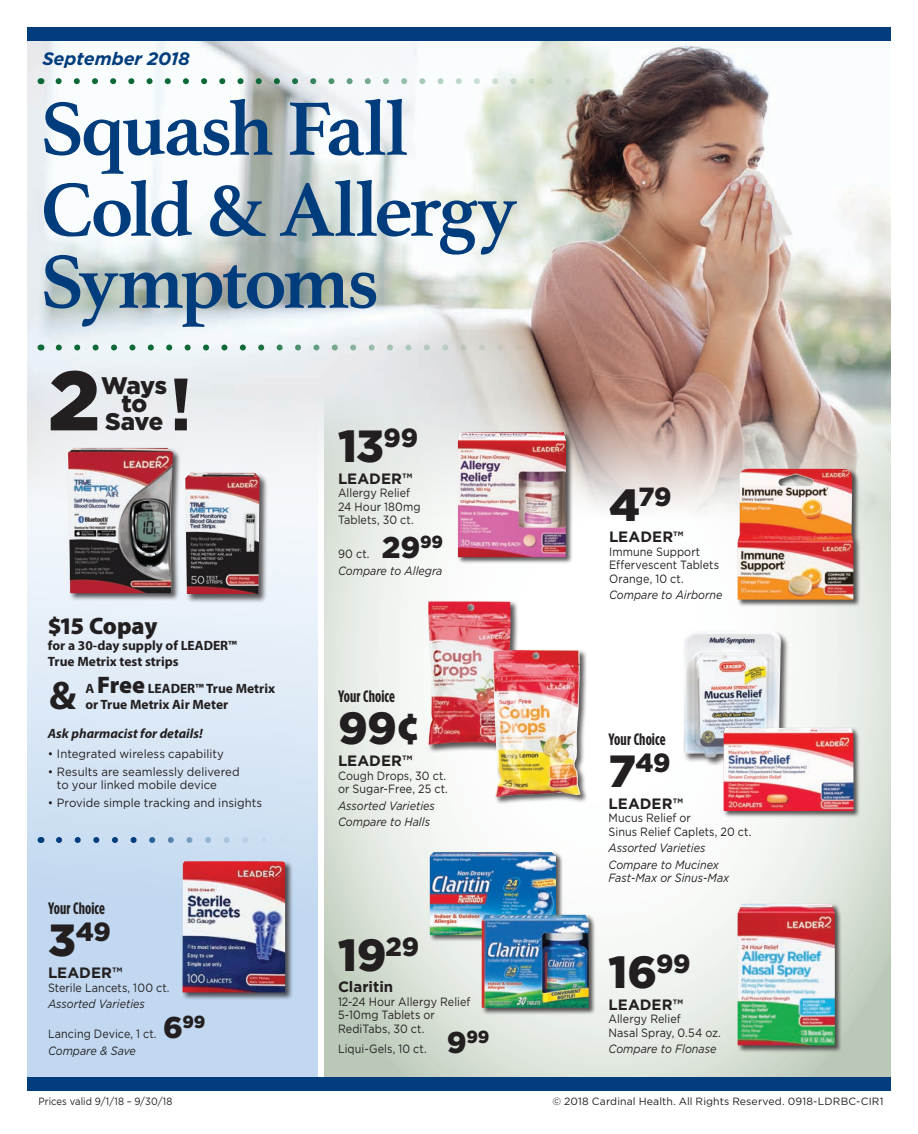
<style>
.page{position:relative;width:918px;height:1134px;background:#fff}
.page>*{position:absolute;margin:0;border:0;box-sizing:border-box;transform-origin:0 0}
.t1{font:900 84px "Gotham";color:#231f20}
.t2{font:700 79.5px/81px "Athelas";letter-spacing:-.045em;color:#013d7d}
.t3{font:700 73.95px "Gotham";color:#231f20}
.t4{font:900 45px "Gotham";letter-spacing:-.01em;color:#231f20}
.t5{font:700 40.05px "Myriad Pro";color:#231f20}
.t6{font:900 30px "Gotham";color:#231f20}
.t7{font:900 26.25px "Gotham";color:#231f20}
.t8{font:900 24px/18px "Gotham";letter-spacing:-.025em;color:#231f20;text-align:center}
.t9{font:900 24px "Myriad Pro";letter-spacing:-.015em;color:#231f20}
.t10{font:italic 700 18px "Gotham";letter-spacing:-.005em;color:#013d7d}
.t11{font:900 17.55px "Gotham";color:#231f20}
.t12{font:700 16.5px "Gotham Condensed";letter-spacing:.005em;color:#231f20}
.t13{font:700 15px "Gotham";letter-spacing:.005em;color:#231f20}
.t14{font:700 13.5px/16.2px "Myriad Pro";color:#231f20}
.t15{font:italic 700 13.5px "Myriad Pro";color:#231f20}
.t16{font:12px/13.5px "Gotham";letter-spacing:.005em;color:#231f20;scale:.9 1}
.t17{font:italic 12px/13.5px "Gotham";color:#231f20;scale:.9 1}
.t18{font:12px/13.5px "Gotham";letter-spacing:.005em;color:#231f20;scale:.95 1}
.t19{font:10.5px "Gotham";letter-spacing:.01em;color:#231f20}
.t20{font:10.5px "Gotham";letter-spacing:.01em;color:#231f20;scale:.9 1}
.s1{font-weight:900;font-size:24px}
.s2{font-size:45px}
.s3{font-size:30px}
.s4{font-family:"Myriad Pro"}
</style>
<div class="page">
<svg style="left:27px;top:523px;width:291px;height:554px;background:#d2e2f3"></svg>
<svg style="left:324px;top:523px;width:567px;height:554px"></svg>
<img style="left:27px;top:40px;width:864px;height:483px">
<div style="left:27px;top:27px;width:864px;height:13px;background:#013d7d"></div>
<div style="left:27px;top:1077px;width:864px;height:14px;background:#013d7d"></div>
<div style="left:67px;top:447px;width:114px;height:155px;background:#231f20;opacity:.75"></div>
<img style="left:68px;top:448px;width:105px;height:145px">
<div style="left:182px;top:861px;width:111px;height:140px;background:#231f20;opacity:.75"></div>
<img style="left:183px;top:861px;width:102px;height:131px">
<div style="left:429px;top:851px;width:134px;height:91px;background:#231f20;opacity:.75"></div>
<img style="left:430px;top:852px;width:126px;height:83px">
<div style="left:457px;top:431px;width:116px;height:134px;background:#231f20;opacity:.75"></div>
<img style="left:458px;top:432px;width:108px;height:125px">
<div style="left:737px;top:468px;width:124px;height:139px;background:#231f20;opacity:.75"></div>
<img style="left:738px;top:469px;width:115px;height:131px">
<div style="left:682px;top:630px;width:107px;height:136px;background:#231f20;opacity:.75"></div>
<img style="left:679px;top:626px;width:105px;height:135px">
<div style="left:481px;top:914px;width:115px;height:101px;background:#231f20;opacity:.75"></div>
<img style="left:482px;top:915px;width:107px;height:93px">
<div style="left:427px;top:601px;width:92px;height:152px;background:#231f20;opacity:.75"></div>
<img style="left:428px;top:601px;width:83px;height:144px">
<div style="left:492px;top:650px;width:97px;height:155px;background:#231f20;opacity:.75"></div>
<img style="left:492px;top:650px;width:89px;height:147px">
<div style="left:737px;top:903px;width:105px;height:149px;background:#231f20;opacity:.75"></div>
<img style="left:738px;top:904px;width:97px;height:141px">
<div style="left:184px;top:472px;width:84px;height:131px;background:#231f20;opacity:.75"></div>
<img style="left:185px;top:473px;width:75px;height:121px">
<svg style="left:59px;top:345px;width:575px;height:6px;background:#bfc3bc"></svg>
<svg style="left:59px;top:837px;width:250px;height:6px"></svg>
<svg style="left:59px;top:78px;width:658px;height:6px"></svg>
<div style="left:723px;top:727px;width:138px;height:91px;background:#231f20;opacity:.75"></div>
<img style="left:724px;top:728px;width:130px;height:83px">
<p class="t10" style="left:42px;top:48px;width:149px">September 2018</p>
<p class="t2" style="left:41px;top:86px;width:477px">Squash Fall<br>Cold &amp; Allergy</p>
<p class="t2" style="left:41px;top:239px;width:339px">Symptoms</p>
<p class="t1" style="left:48px;top:352px;width:54px">2</p>
<p class="t8" style="left:101px;top:376px;width:67px">Ways to</p>
<p class="t3" style="left:169px;top:361px;width:25px">!</p>
<p class="t8" style="left:105px;top:412px;width:60px">Save</p>
<p class="t9" style="left:48px;top:612px;width:111px">$15 Copay</p>
<p class="t14" style="left:48px;top:637px;width:191px">for a 30-day supply of LEADER™<br>True Metrix test strips</p>
<p class="t14" style="left:85px;top:680px;width:191px">A <span class="s1">Free</span> LEADER™ True Metrix</p>
<p class="t5" style="left:49px;top:670px;width:29px">&amp;</p>
<p class="t14" style="left:85px;top:696px;width:144px">or True Metrix Air Meter</p>
<p class="t15" style="left:48px;top:725px;width:156px">Ask pharmacist for details!</p>
<p class="t18" style="left:48px;top:747px;width:187px">• Integrated wireless capability</p>
<p class="t18" style="left:57px;top:765px;width:194px;text-indent:-9px">• Results are seamlessly delivered to your linked mobile device</p>
<p class="t18" style="left:48px;top:796px;width:227px">• Provide simple tracking and insights</p>
<p class="t12" style="left:48px;top:899px;width:59px">Your Choice</p>
<p class="t7" style="left:48px;top:917px;width:64px"><span class="s2">3</span>49</p>
<p class="t13" style="left:48px;top:964px;width:76px">LEADER™</p>
<p class="t16" style="left:48px;top:980px;width:137px">Sterile Lancets, 100 ct.</p>
<p class="t17" style="left:48px;top:997px;width:109px">Assorted Varieties</p>
<p class="t16" style="left:48px;top:1027px;width:122px">Lancing Device, 1 ct.</p>
<p class="t11" style="left:163px;top:1012px;width:44px"><span class="s3">6</span>99</p>
<p class="t17" style="left:48px;top:1044px;width:99px">Compare &amp; Save</p>
<p class="t4" style="left:338px;top:420px;width:82px">13<sup>99</sup></p>
<p class="t13" style="left:338px;top:470px;width:76px">LEADER™</p>
<p class="t16" style="left:338px;top:486px;width:93px">Allergy Relief<br>24 Hour 180mg<br>Tablets, 30 ct.</p>
<p class="t16" style="left:338px;top:547px;width:37px">90 ct.</p>
<p class="t6" style="left:382px;top:530px;width:63px">29<sup>99</sup></p>
<p class="t17" style="left:338px;top:564px;width:117px">Compare to Allegra</p>
<p class="t12" style="left:338px;top:687px;width:59px">Your Choice</p>
<p class="t4" style="left:338px;top:703px;width:84px">99<span class="s4">¢</span></p>
<p class="t13" style="left:338px;top:752px;width:76px">LEADER™</p>
<p class="t16" style="left:338px;top:768px;width:124px">Cough Drops, 30 ct. or Sugar-Free, 25 ct.</p>
<p class="t17" style="left:338px;top:799px;width:109px">Assorted Varieties</p>
<p class="t17" style="left:338px;top:815px;width:104px">Compare to Halls</p>
<p class="t4" style="left:338px;top:929px;width:83px">19<sup>29</sup></p>
<p class="t13" style="left:338px;top:978px;width:57px">Claritin</p>
<p class="t16" style="left:338px;top:995px;width:149px">12-24 Hour Allergy Relief<br>5-10mg Tablets or<br>RediTabs, 30 ct.</p>
<p class="t16" style="left:338px;top:1042px;width:100px">Liqui-Gels, 10 ct.</p>
<p class="t11" style="left:447px;top:1027px;width:44px"><span class="s3">9</span>99</p>
<p class="t7" style="left:609px;top:481px;width:64px"><span class="s2">4</span>79</p>
<p class="t13" style="left:609px;top:528px;width:76px">LEADER™</p>
<p class="t16" style="left:609px;top:545px;width:124px">Immune Support<br>Effervescent Tablets<br>Orange, 10 ct.</p>
<p class="t17" style="left:609px;top:588px;width:127px">Compare to Airborne</p>
<p class="t12" style="left:609px;top:730px;width:59px">Your Choice</p>
<p class="t7" style="left:609px;top:748px;width:64px"><span class="s2">7</span>49</p>
<p class="t13" style="left:609px;top:795px;width:76px">LEADER™</p>
<p class="t16" style="left:609px;top:811px;width:160px">Mucus Relief or<br>Sinus Relief Caplets, 20 ct.</p>
<p class="t17" style="left:609px;top:841px;width:109px">Assorted Varieties</p>
<p class="t17" style="left:609px;top:858px;width:136px">Compare to Mucinex<br>Fast-Max or Sinus-Max</p>
<p class="t4" style="left:609px;top:946px;width:83px">16<sup>99</sup></p>
<p class="t13" style="left:609px;top:996px;width:76px">LEADER™</p>
<p class="t16" style="left:609px;top:1012px;width:126px">Allergy Relief<br>Nasal Spray, 0.54 oz.</p>
<p class="t17" style="left:609px;top:1042px;width:121px">Compare to Flonase</p>
<p class="t20" style="left:38px;top:1095px;width:150px">Prices valid 9/1/18 – 9/30/18</p>
<p class="t19" style="left:553px;top:1095px;width:332px">© 2018 Cardinal Health. All Rights Reserved. 0918-LDRBC-CIR1</p>
</div>
